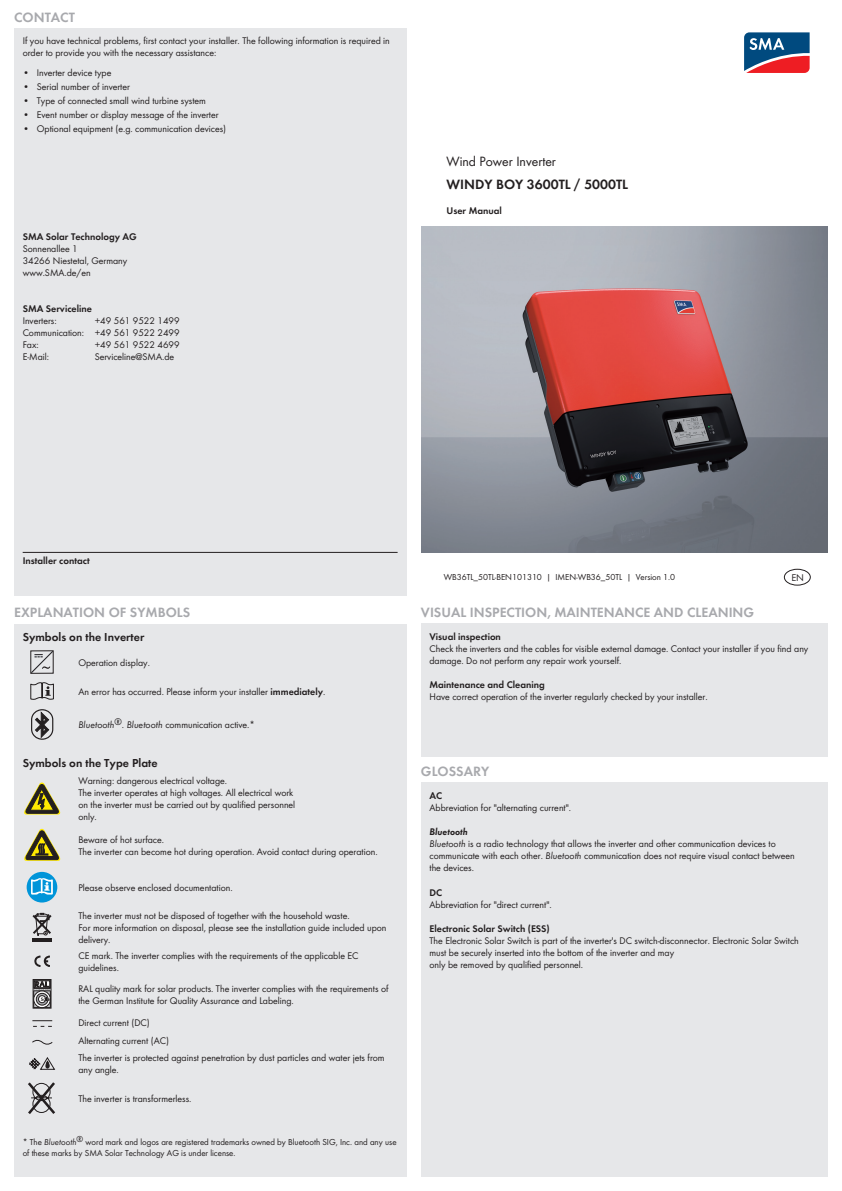
<style>
.page{position:relative;width:842px;height:1191px;background:#fff}
.page>*{position:absolute;margin:0;border:0;box-sizing:border-box;transform-origin:0 0}
.t1{font:600 14px "SMA Futura Global";color:#a8a9ad}
.t2{font:600 14px "SMA Futura Global";color:#231f20}
.t3{font:14px "SMA Futura Global";color:#231f20}
.t4{font:600 12px "SMA Futura Global";color:#231f20}
.t5{font:10px/12px "SMA Futura Global";color:#231f20}
.t6{font:600 10px "SMA Futura Global";color:#231f20}
.t7{font:9px/10.8px "SMA Futura Global";color:#231f20}
.t8{font:9px "SMA Futura";color:#231f20}
.s1{font-weight:600}
.s2{font-style:italic}
.s3{font-weight:600;font-style:italic}
</style>
<div class="page">
<svg style="left:744px;top:32px;width:66px;height:41px;background:#685a7a"></svg>
<div style="left:784px;top:569px;width:27px;height:16px;border:1px solid #231f20;border-radius:50%"></div>
<img style="left:421px;top:226px;width:407px;height:326px">
<div style="left:14px;top:28px;width:393px;height:567px;background:#e6e7e9"></div>
<hr style="left:23px;top:552px;width:375px;height:1px;background:#231f20">
<div style="left:14px;top:624px;width:393px;height:552px;background:#e6e7e9"></div>
<svg style="left:31px;top:650px;width:22px;height:23px"></svg>
<svg style="left:31px;top:682px;width:23px;height:18px"></svg>
<svg style="left:35px;top:712px;width:14px;height:25px"></svg>
<div style="left:31px;top:709px;width:22px;height:30px;border:1px solid #231f20;border-radius:10px"></div>
<svg style="left:24px;top:782px;width:37px;height:32px"></svg>
<svg style="left:24px;top:828px;width:37px;height:33px"></svg>
<div style="left:27px;top:872px;width:30px;height:30px;background:#0095d9;border-radius:50%"></div>
<svg style="left:31px;top:878px;width:22px;height:16px"></svg>
<svg style="left:32px;top:938px;width:20px;height:3px"></svg>
<svg style="left:32px;top:912px;width:20px;height:24px"></svg>
<svg style="left:34px;top:955px;width:16px;height:12px"></svg>
<div style="left:34px;top:990px;width:16px;height:17px;background:#656364"></div>
<div style="left:34px;top:990px;width:16px;height:17px;border:1px solid #231f20"></div>
<svg style="left:34px;top:991px;width:16px;height:16px"></svg>
<div style="left:34px;top:991px;width:16px;height:16px;border:1px solid #231f20;border-radius:50%"></div>
<svg style="left:36px;top:993px;width:12px;height:12px"></svg>
<div style="left:36px;top:993px;width:12px;height:12px;border:1px solid #231f20;border-radius:50%"></div>
<div style="left:39px;top:995px;width:7px;height:7px;border:1px solid #231f20;border-radius:50%"></div>
<svg style="left:35px;top:981px;width:14px;height:9px"></svg>
<svg style="left:41px;top:997px;width:8px;height:4px"></svg>
<div style="left:33px;top:979px;width:18px;height:29px;border:1px solid #231f20"></div>
<svg style="left:32px;top:1020px;width:21px;height:7px"></svg>
<svg style="left:32px;top:1039px;width:21px;height:6px"></svg>
<svg style="left:29px;top:1057px;width:26px;height:12px"></svg>
<svg style="left:28px;top:1082px;width:27px;height:32px"></svg>
<div style="left:421px;top:782px;width:407px;height:394px;background:#e6e7e9"></div>
<div style="left:421px;top:624px;width:406px;height:133px;background:#e6e7e9"></div>
<h1 class="t1" style="left:14px;top:9px;width:19px">Cont</h1>
<h1 class="t1" style="left:51px;top:9px;width:18px">act</h1>
<p class="t5" style="left:23px;top:35px;width:369px">If you have technical problems, first contact your installer. The following information is required in order to provide you with the necessary assistance:</p>
<p class="t5" style="left:23px;top:67px;width:90px">• Inverter device type</p>
<p class="t5" style="left:23px;top:81px;width:109px">• Serial number of inverter</p>
<p class="t5" style="left:23px;top:95px;width:185px">• Type of connected small wind turbine system</p>
<p class="t5" style="left:23px;top:109px;width:197px">• Event number or display message of the inverter</p>
<p class="t5" style="left:23px;top:123px;width:205px">• Optional equipment (e.g. communication devices)</p>
<p class="t6" style="left:23px;top:231px;width:116px">SMA Solar Technology AG</p>
<p class="t5" style="left:23px;top:243px;width:106px">Sonnenallee 1<br>34266 Niestetal, Germany www.SMA.de/en</p>
<p class="t6" style="left:23px;top:303px;width:71px">SMA Serviceline</p>
<p class="t5" style="left:23px;top:315px;width:36px">Inverters:</p>
<p class="t5" style="left:23px;top:315px;width:158px;text-align:justify;text-indent:72px">+49 561 9522 1499<br>Communication: +49 561 9522 2499<br>Fax:</p>
<p class="t5" style="left:95px;top:339px;width:86px">+49 561 9522 4699</p>
<p class="t5" style="left:23px;top:351px;width:28px">E-Mail:</p>
<p class="t5" style="left:95px;top:351px;width:81px">Serviceline@SMA.de</p>
<h1 class="t3" style="left:446px;top:153px;width:111px">Wind Power Inverter</h1>
<h1 class="t2" style="left:446px;top:176px;width:183px">WINDY BOY 3600TL / 5000TL</h1>
<p class="t6" style="left:446px;top:205px;width:57px">User Manual</p>
<p class="t6" style="left:23px;top:555px;width:69px">Installer contact</p>
<h1 class="t1" style="left:14px;top:604px;width:68px">Explanation</h1>
<h1 class="t1" style="left:109px;top:604px;width:39px">of Symbols</h1>
<p class="t4" style="left:23px;top:630px;width:123px">Symbols on the Inverter</p>
<p class="t5" style="left:78px;top:656px;width:73px">Operation display.</p>
<p class="t5" style="left:78px;top:685px;width:249px">An error has occurred. Please inform your installer <span class="s1">immediately</span>.</p>
<p class="t5" style="left:78px;top:718px;width:178px"><span class="s2">Bluetooth</span>®. <span class="s2">Bluetooth</span> communication active.*</p>
<p class="t4" style="left:23px;top:756px;width:136px">Symbols on the Type Plate</p>
<p class="t5" style="left:78px;top:775px;width:218px">Warning: dangerous electrical voltage.<br>The inverter operates at high voltages. All electrical work on the inverter must be carried out by qualified personnel only.</p>
<p class="t5" style="left:78px;top:834px;width:301px">Beware of hot surface.<br>The inverter can become hot during operation. Avoid contact during operation.</p>
<p class="t5" style="left:78px;top:881px;width:156px">Please observe enclosed documentation.</p>
<p class="t5" style="left:78px;top:909px;width:310px">The inverter must not be disposed of together with the household waste.<br>For more information on disposal, please see the installation guide included upon delivery.</p>
<p class="t5" style="left:78px;top:949px;width:282px">CE mark. The inverter complies with the requirements of the applicable EC guidelines.</p>
<p class="t5" style="left:78px;top:982px;width:312px">RAL quality mark for solar products. The inverter complies with the requirements of the German Institute for Quality Assurance and Labeling.</p>
<p class="t5" style="left:78px;top:1013px;width:92px;line-height:18.4px">Direct current (DC)<br>Alternating current (AC)</p>
<p class="t5" style="left:78px;top:1051px;width:308px">The inverter is protected against penetration by dust particles and water jets from any angle.</p>
<p class="t5" style="left:78px;top:1092px;width:115px">The inverter is transformerless.</p>
<p class="t7" style="left:23px;top:1137px;width:375px">* The <span class="s2">Bluetooth</span>® word mark and logos are registered trademarks owned by Bluetooth SIG, Inc. and any use of these marks by SMA Solar Technology AG is under license.</p>
<p class="t7" style="left:444px;top:572px;width:233px">WB36TL_50TL-BEN101310 | IMEN-WB36_50TL | Version 1.0</p>
<p class="t8" style="left:791px;top:571px;width:14px">EN</p>
<h1 class="t1" style="left:421px;top:604px;width:58px">Visual inspection</h1>
<h1 class="t1" style="left:547px;top:604px;width:37px">, mainten</h1>
<h1 class="t1" style="left:615px;top:604px;width:19px">ance</h1>
<h1 class="t1" style="left:654px;top:604px;width:74px">and cleaning</h1>
<p class="t6" style="left:429px;top:630px;width:73px">Visual inspection</p>
<p class="t5" style="left:429px;top:642px;width:380px">Check the inverters and the cables for visible external damage. Contact your installer if you find any damage. Do not perform any repair work yourself.</p>
<p class="t6" style="left:429px;top:679px;width:117px">Maintenance and Cleaning</p>
<p class="t5" style="left:429px;top:691px;width:280px">Have correct operation of the inverter regularly checked by your installer.</p>
<h1 class="t1" style="left:421px;top:763px;width:20px">Gloss</h1>
<h1 class="t1" style="left:464px;top:763px;width:26px">ary</h1>
<p class="t6" style="left:429px;top:789px;width:14px">AC</p>
<p class="t5" style="left:429px;top:801px;width:143px">Abbreviation for "alternating current".</p>
<p class="t5" style="left:429px;top:825px;width:367px"><span class="s3">Bluetooth<br></span><span class="s2">Bluetooth</span> is a radio technology that allows the inverter and other communication devices to communicate with each other. <span class="s2">Bluetooth</span> communication does not require visual contact between the devices.</p>
<p class="t6" style="left:429px;top:886px;width:14px">DC</p>
<p class="t5" style="left:429px;top:898px;width:124px">Abbreviation for "direct current".</p>
<p class="t6" style="left:429px;top:922px;width:122px">Electronic Solar Switch (ESS)</p>
<p class="t5" style="left:429px;top:934px;width:371px">The Electronic Solar Switch is part of the inverter's DC switch-disconnector. Electronic Solar Switch must be securely inserted into the bottom of the inverter and may<br>only be removed by qualified personnel.</p>
</div>
